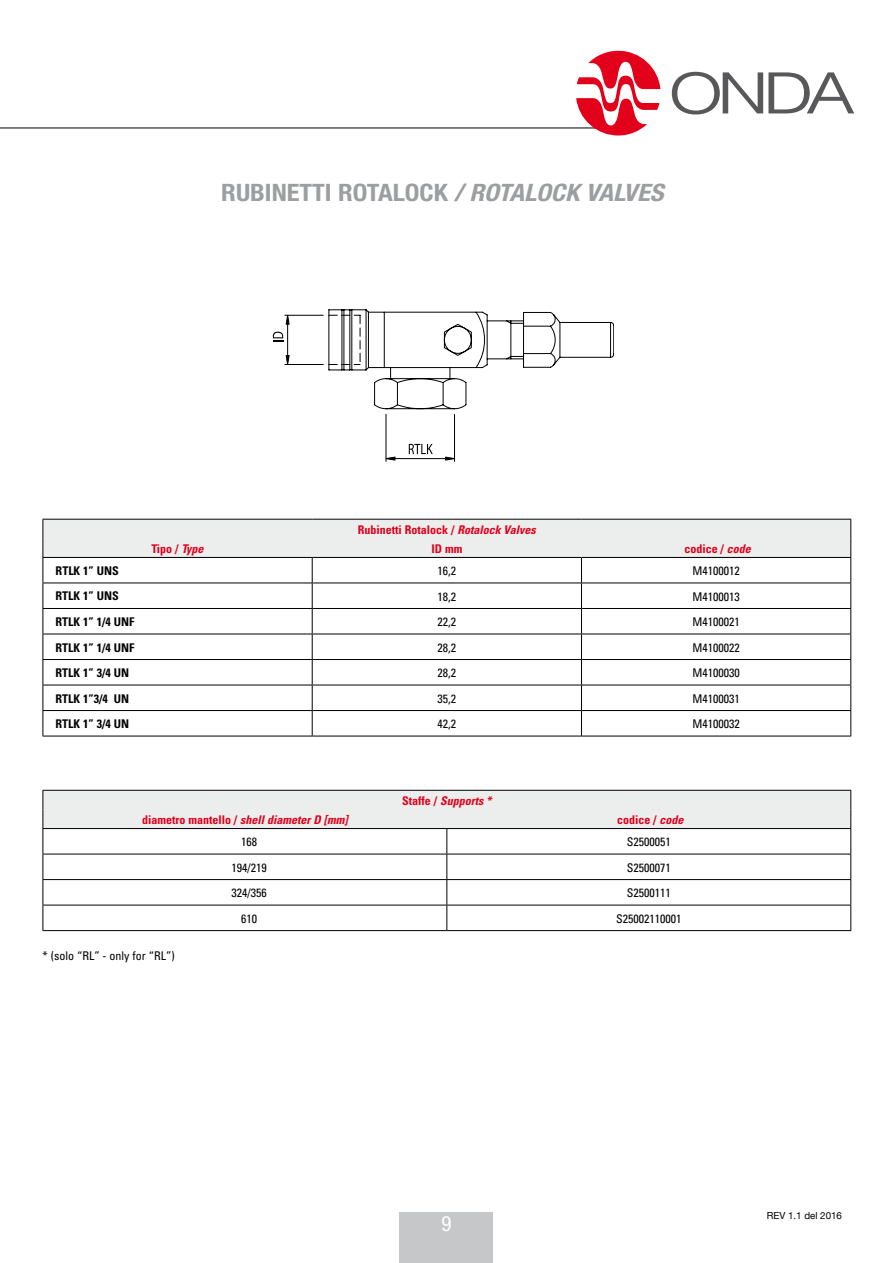
<style>
.page{position:relative;width:893px;height:1263px;background:#fff}
.page>*{position:absolute;margin:0;border:0;box-sizing:border-box;transform-origin:0 0}
.t1{font:700 condensed 24px "Helvetica Neue LT Std";color:#9c9e9f;scale:1.1 1}
.t2{font:condensed 21px "Helvetica Neue LT Std";color:#fff}
.t3{font:condensed 12px "Univers";color:#000}
.t4{font:700 condensed 12px "Univers";color:#000}
.t5{font:700 condensed 12px "Univers";color:#e2001a}
.t6{font:italic 700 condensed 12px "Univers";color:#e2001a}
.t7{font:9.75px "Helvetica Neue";color:#000}
.s1{font-style:italic}
.s2{font-style:normal}
</style>
<div class="page">
<div style="left:400px;top:1212px;width:93px;height:51px;background:#c6c7c8"></div>
<hr style="left:0;top:128px;width:603px;height:1px;background:#000">
<svg style="left:576px;top:51px;width:84px;height:85px"></svg>
<svg style="left:672px;top:72px;width:182px;height:43px"></svg>
<svg style="left:329px;top:310px;width:285px;height:152px"></svg>
<svg style="left:273px;top:314px;width:88px;height:51px"></svg>
<hr style="left:43px;top:736px;width:269px;height:1px;background:#000">
<hr style="left:312px;top:736px;width:269px;height:1px;background:#000">
<hr style="left:581px;top:736px;width:270px;height:1px;background:#000">
<svg style="left:43px;top:519px;width:808px;height:217px"></svg>
<hr style="left:43px;top:930px;width:404px;height:1px;background:#000">
<hr style="left:447px;top:930px;width:404px;height:1px;background:#000">
<svg style="left:43px;top:790px;width:808px;height:140px"></svg>
<h1 class="t1" style="left:221px;top:178px;width:404px">RUBINETTI ROTALOCK <span class="s1">/ ROTALOCK VALVES</span></h1>
<p class="t5" style="left:358px;top:522px;width:179px">Rubinetti Rotalock / <span class="s1">Rotalock Valves</span></p>
<p class="t5" style="left:151px;top:541px;width:54px">Tipo / <span class="s1">Type</span></p>
<p class="t5" style="left:431px;top:541px;width:32px">ID mm</p>
<p class="t5" style="left:684px;top:541px;width:68px">codice / <span class="s1">code</span></p>
<p class="t4" style="left:56px;top:563px;width:65px">RTLK 1” UNS</p>
<p class="t3" style="left:438px;top:563px;width:20px">16,2</p>
<p class="t3" style="left:692px;top:563px;width:49px">M4100012</p>
<p class="t4" style="left:56px;top:589px;width:65px">RTLK 1” UNS</p>
<p class="t3" style="left:437px;top:589px;width:20px">18,2</p>
<p class="t3" style="left:692px;top:589px;width:49px">M4100013</p>
<p class="t4" style="left:56px;top:614px;width:80px">RTLK 1” 1/4 UNF</p>
<p class="t3" style="left:437px;top:614px;width:20px">22,2</p>
<p class="t3" style="left:692px;top:614px;width:49px">M4100021</p>
<p class="t4" style="left:56px;top:640px;width:80px">RTLK 1” 1/4 UNF</p>
<p class="t3" style="left:437px;top:640px;width:20px">28,2</p>
<p class="t3" style="left:692px;top:640px;width:49px">M4100022</p>
<p class="t4" style="left:56px;top:665px;width:75px">RTLK 1” 3/4 UN</p>
<p class="t3" style="left:437px;top:665px;width:20px">28,2</p>
<p class="t3" style="left:692px;top:665px;width:49px">M4100030</p>
<p class="t4" style="left:56px;top:691px;width:75px">RTLK 1”3/4 UN</p>
<p class="t3" style="left:437px;top:691px;width:20px">35,2</p>
<p class="t3" style="left:692px;top:691px;width:49px">M4100031</p>
<p class="t4" style="left:56px;top:716px;width:75px">RTLK 1” 3/4 UN</p>
<p class="t3" style="left:437px;top:716px;width:20px">42,2</p>
<p class="t3" style="left:692px;top:716px;width:49px">M4100032</p>
<p class="t6" style="left:402px;top:793px;width:91px"><span class="s2">Staffe /</span> Supports *</p>
<p class="t6" style="left:142px;top:812px;width:207px"><span class="s2">diametro mantello /</span> shell diameter D [mm]</p>
<p class="t5" style="left:617px;top:812px;width:68px">codice / <span class="s1">code</span></p>
<p class="t3" style="left:241px;top:834px;width:17px">168</p>
<p class="t3" style="left:627px;top:834px;width:45px">S2500051</p>
<p class="t3" style="left:231px;top:860px;width:37px">194/219</p>
<p class="t3" style="left:627px;top:860px;width:45px">S2500071</p>
<p class="t3" style="left:231px;top:885px;width:37px">324/356</p>
<p class="t3" style="left:627px;top:885px;width:45px">S2500111</p>
<p class="t3" style="left:241px;top:911px;width:17px">610</p>
<p class="t3" style="left:616px;top:911px;width:67px">S25002110001</p>
<p class="t3" style="left:43px;top:948px;width:134px">* (solo “RL” - only for “RL”)</p>
<h2 class="t2" style="left:441px;top:1211px;width:12px">9</h2>
<p class="t7" style="left:767px;top:1208px;width:77px">REV 1.1 del 2016</p>
</div>
